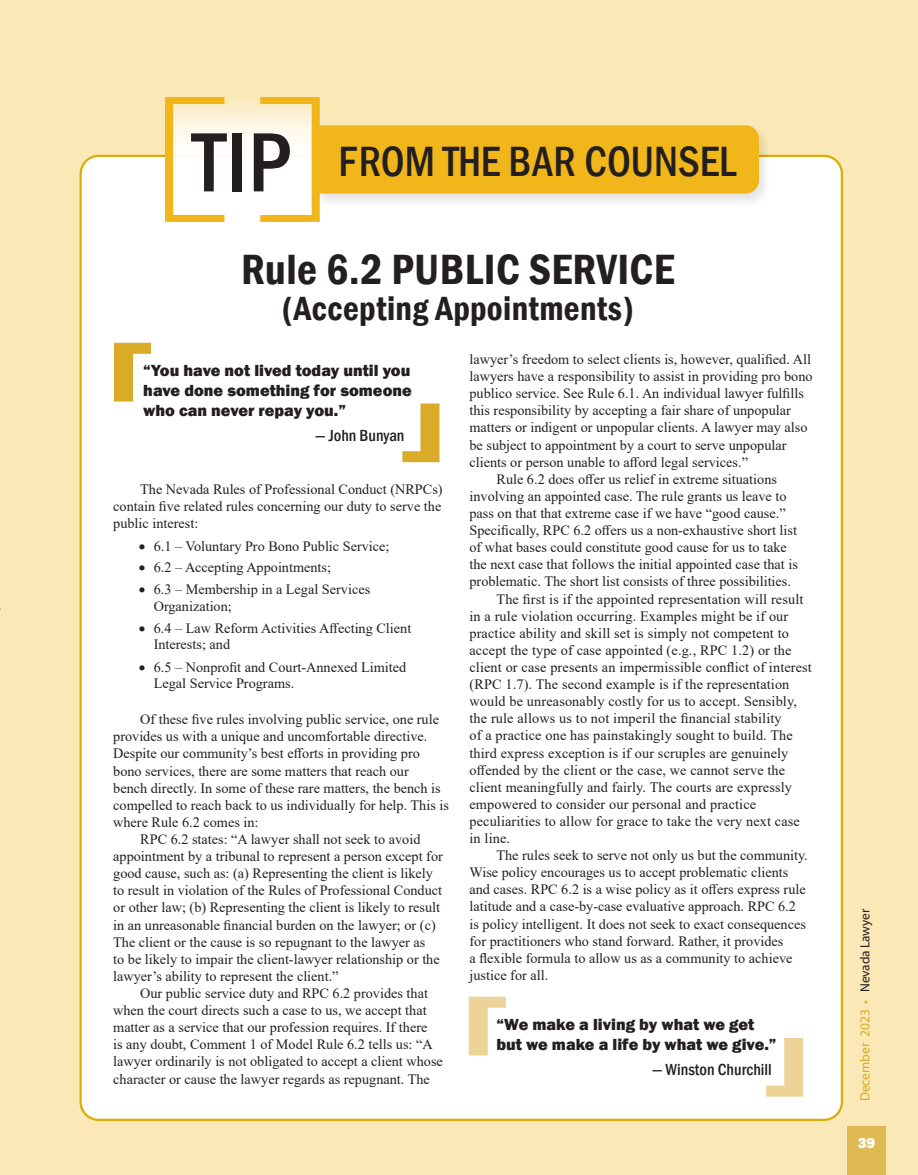
<style>
.page{position:relative;width:918px;height:1175px;background:#fff}
.page>*{position:absolute;margin:0;border:0;box-sizing:border-box;transform-origin:0 0}
.t1{font:500 condensed 87px "Franklin Gothic";color:#231f20}
.t2{font:600 condensed 43.5px "Franklin Gothic";letter-spacing:.01em;color:#231f20}
.t3{font:500 condensed 43.5px "Franklin Gothic";color:#231f20}
.t4{font:600 condensed 34.5px "Franklin Gothic";letter-spacing:.01em;color:#231f20}
.Normal__Web{font:800 16.5px/19.8px "Franklin Gothic";color:#231f20}
.Normal__Web-2{font:500 condensed 16.5px "Franklin Gothic";color:#231f20}
.t5{font:800 15px "Franklin Gothic";color:#fff}
.t6{font:14.25px/17.1px "Times New Roman";color:#231f20}
.t7{font:13.5px "Myriad Pro";color:#d9ab26}
.s1{font-size:13.35px}
.s2{font-size:13.35px;color:#231f20}
</style>
<div class="page">
<div style="left:0;top:0;width:918px;height:1174px;background:#fae8b6"></div>
<div style="left:81px;top:156px;width:761px;height:963px;background:#fff;border-radius:18px"></div>
<div style="left:314px;top:124px;width:458px;height:84px;background:#231f20;opacity:.12"></div>
<svg style="left:225px;top:103px;width:35px;height:12px"></svg>
<div style="left:174px;top:115px;width:133px;height:94px;background:#fff;opacity:.75"></div>
<svg style="left:260px;top:97px;width:499px;height:125px"></svg>
<svg style="left:165px;top:97px;width:60px;height:125px"></svg>
<svg style="left:114px;top:343px;width:37px;height:58px"></svg>
<div style="left:847px;top:1126px;width:39px;height:48px;background:#dfb951"></div>
<svg style="left:402px;top:403px;width:37px;height:59px"></svg>
<svg style="left:469px;top:996px;width:37px;height:59px"></svg>
<svg style="left:766px;top:1038px;width:37px;height:58px"></svg>
<p class="t1" style="left:192px;top:105px;width:101px">TIP</p>
<p class="t3" style="left:339px;top:132px;width:400px">FROM THE BAR COUNSEL</p>
<p class="t2" style="left:241px;top:240px;width:435px">Rule 6.2 PUBLIC SERVICE</p>
<p class="t4" style="left:282px;top:285px;width:354px">(Accepting Appointments)</p>
<p class="t6" style="left:470px;top:350px;width:345px">lawyer’s freedom to select clients is, however, qualified. All lawyers have a responsibility to assist in providing pro bono publico service. See Rule 6.1. An individual lawyer fulfills this responsibility by accepting a fair share of unpopular matters or indigent or unpopular clients. A lawyer may also be subject to appointment by a court to serve unpopular clients or person unable to afford legal services.”</p>
<p class="t6" style="left:470px;top:470px;width:330px;text-indent:27px">Rule 6.2 does offer us relief in extreme situations involving an appointed case. The rule grants us leave to pass on that that extreme case if we have “good cause.” Specifically, RPC 6.2 offers us a non-exhaustive short list of what bases could constitute good cause for us to take the next case that follows the initial appointed case that is problematic. The short list consists of three possibilities.</p>
<p class="t6" style="left:470px;top:590px;width:344px;text-indent:27px">The first is if the appointed representation will result in a rule violation occurring. Examples might be if our practice ability and skill set is simply not competent to accept the type of case appointed (e.g., RPC 1.2) or the client or case presents an impermissible conflict of interest (RPC 1.7). The second example is if the representation would be unreasonably costly for us to accept. Sensibly, the rule allows us to not imperil the financial stability<br>of a practice one has painstakingly sought to build. The third express exception is if our scruples are genuinely offended by the client or the case, we cannot serve the client meaningfully and fairly. The courts are expressly empowered to consider our personal and practice peculiarities to allow for grace to take the very next case in line.</p>
<p class="t6" style="left:470px;top:846px;width:340px;text-indent:27px">The rules seek to serve not only us but the community.<br>Wise policy encourages us to accept problematic clients and cases. RPC 6.2 is a wise policy as it offers express rule latitude and a case-by-case evaluative approach. RPC 6.2 is policy intelligent. It does not seek to exact consequences for practitioners who stand forward. Rather, it provides<br>a flexible formula to allow us as a community to achieve justice for all.</p>
<p class="Normal__Web" style="left:496px;top:1014px;width:282px">“We make a living by what we get but we make a life by what we give.”</p>
<p class="Normal__Web-2" style="left:652px;top:1058px;width:121px">— Winston Churchill</p>
<p class="Normal__Web" style="left:143px;top:361px;width:270px;text-align:justify">“You have not lived today until you have done something for someone who can never repay you.”</p>
<p class="Normal__Web-2" style="left:315px;top:425px;width:91px">— John Bunyan</p>
<p class="t6" style="left:113px;top:480px;width:331px;text-align:justify;text-indent:27px">The Nevada Rules of Professional Conduct (NRPCs) contain five related rules concerning our duty to serve the public interest:</p>
<p class="t6" style="left:139px;top:537px;width:252px">• 6.1 – Voluntary Pro Bono Public Service;</p>
<p class="t6" style="left:139px;top:558px;width:194px">• 6.2 – Accepting Appointments;</p>
<p class="t6" style="left:154px;top:581px;width:218px;line-height:16.4px;text-indent:-15px">• 6.3 – Membership in a Legal Services<br>Organization;</p>
<p class="t6" style="left:154px;top:619px;width:259px;line-height:16.4px;text-indent:-15px">• 6.4 – Law Reform Activities Affecting Client<br>Interests; and</p>
<p class="t6" style="left:154px;top:658px;width:254px;line-height:16.4px;text-indent:-15px">• 6.5 – Nonprofit and Court-Annexed Limited<br>Legal Service Programs.</p>
<p class="t6" style="left:113px;top:710px;width:337px;text-indent:27px">Of these five rules involving public service, one rule provides us with a unique and uncomfortable directive.<br>Despite our community’s best efforts in providing pro bono services, there are some matters that reach our<br>bench directly. In some of these rare matters, the bench is compelled to reach back to us individually for help. This is where Rule 6.2 comes in:</p>
<p class="t6" style="left:113px;top:830px;width:331px;text-indent:27px">RPC 6.2 states: “A lawyer shall not seek to avoid appointment by a tribunal to represent a person except for good cause, such as: (a) Representing the client is likely to result in violation of the Rules of Professional Conduct or other law; (b) Representing the client is likely to result in an unreasonable financial burden on the lawyer; or (c)<br>The client or the cause is so repugnant to the lawyer as<br>to be likely to impair the client-lawyer relationship or the lawyer’s ability to represent the client.”</p>
<p class="t6" style="left:113px;top:984px;width:331px;text-indent:27px">Our public service duty and RPC 6.2 provides that when the court directs such a case to us, we accept that matter as a service that our profession requires. If there<br>is any doubt, Comment 1 of Model Rule 6.2 tells us: “A lawyer ordinarily is not obligated to accept a client whose character or cause the lawyer regards as repugnant. The</p>
<p class="t7" style="left:857px;top:1101px;width:194px;rotate:-90deg">December 2023 <span class="s1">•</span> <span class="s2">Nevada Lawyer</span></p>
<p class="t5" style="left:858px;top:1132px;width:19px">39</p>
</div>
